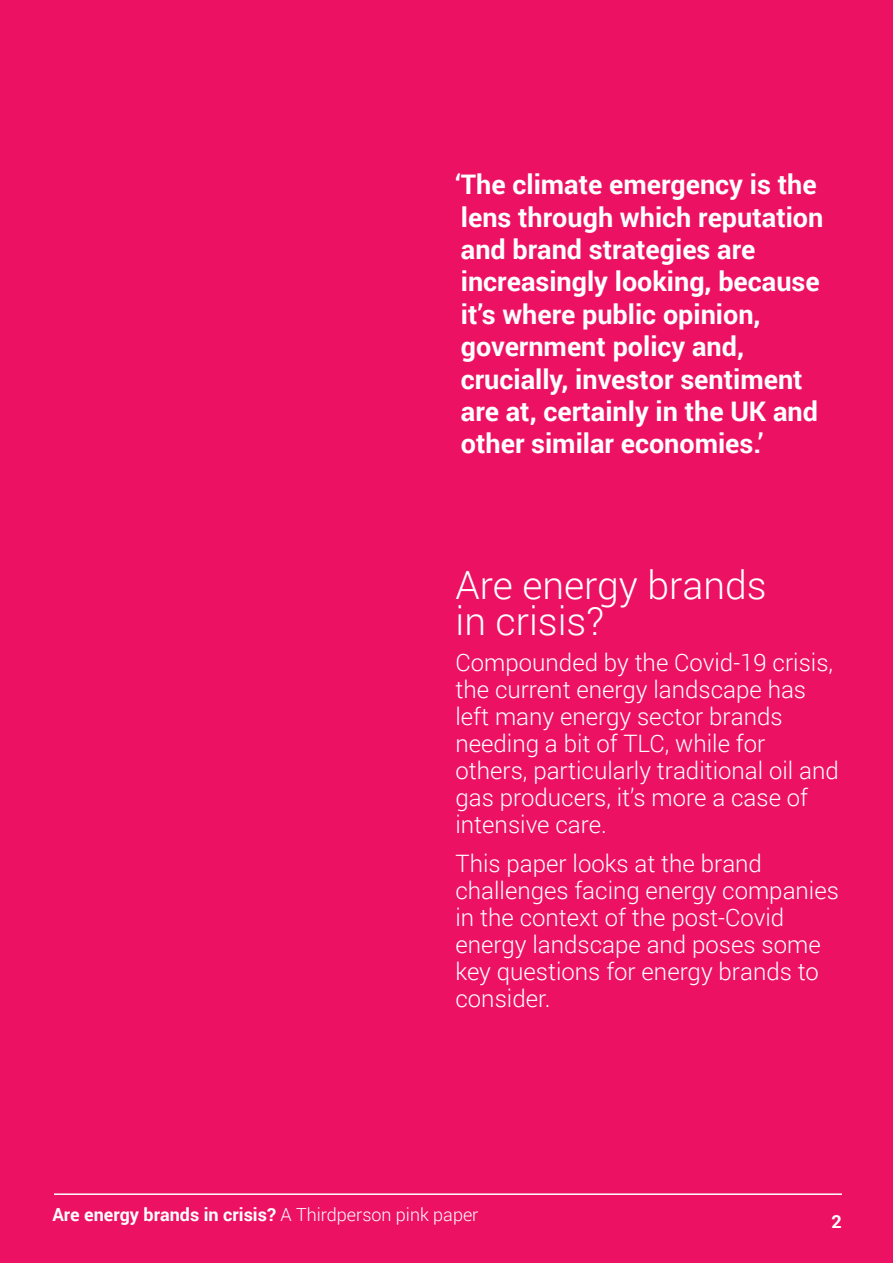
<style>
.page{position:relative;width:893px;height:1263px;background:#ed1164}
.page>*{position:absolute;margin:0;border:0;box-sizing:border-box;transform-origin:0 0}
.t1{font:300 39px/36px "Roboto";color:#fff}
.t2{font:700 27px/32.4px "Roboto";color:#fff}
.t3{font:300 24px/27px "Roboto";color:#fff}
.t4{font:700 18px "Roboto";color:#fff}
.s1{font-weight:300}
</style>
<div class="page">
<hr style="left:54px;top:1193px;width:788px;height:2px;background:#fff">
<p class="t2" style="left:455px;top:167px;width:369px">‘The climate emergency is the lens through which reputation and brand strategies are increasingly looking, because it’s where public opinion, government policy and, crucially, investor sentiment are at, certainly in the UK and other similar economies.’</p>
<h1 class="t1" style="left:455px;top:566px;width:313px">Are energy brands in crisis?</h1>
<p class="t3" style="left:455px;top:648px;width:385px">Compounded by the Covid-19 crisis, the current energy landscape has left many energy sector brands needing a bit of TLC, while for others, particularly traditional oil and gas producers, it’s more a case of intensive care.</p>
<p class="t3" style="left:455px;top:849px;width:385px">This paper looks at the brand challenges facing energy companies in the context of the post-Covid energy landscape and poses some key questions for energy brands to consider.</p>
<p class="t4" style="left:52px;top:1202px;width:427px">Are energy brands in crisis? <span class="s1">A Thirdperson pink paper</span></p>
<p class="t4" style="left:832px;top:1209px;width:12px">2</p>
</div>
